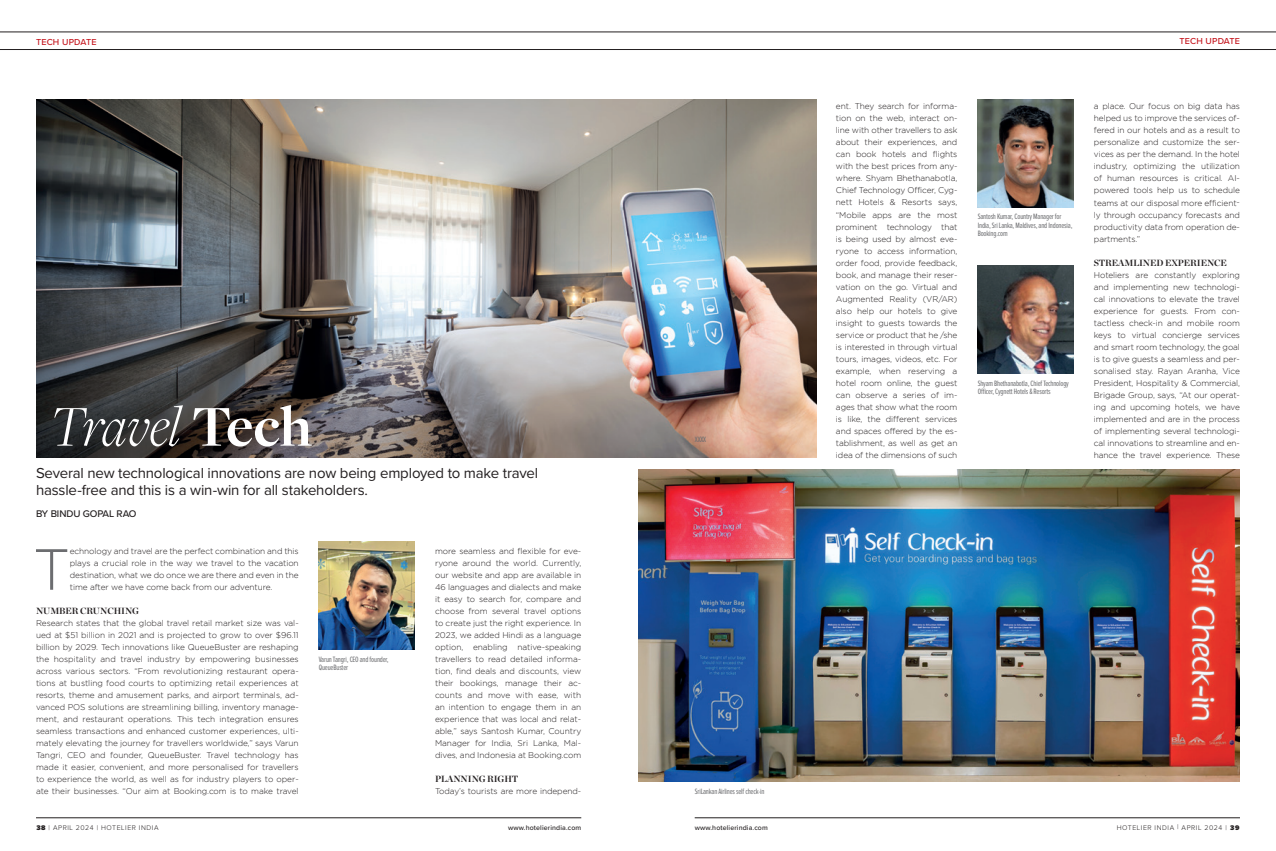
<style>
.page{position:relative;width:1276px;height:851px;background:#fff}
.page>*{position:absolute;margin:0;border:0;box-sizing:border-box;transform-origin:0 0}
.t1{font:italic 300 60px "Freight Disp Pro";letter-spacing:-.015em;color:#fff}
.t2{font:300 57.9px "Gotham";color:#6c6d70}
.t3{font:15px/17px "Proxima Nova";letter-spacing:-.01em;color:#231f20}
.t4{font:500 10px "Proxima Nova";letter-spacing:-.01em;color:#231f20}
.t5{font:700 9px "Chronicle Display";letter-spacing:-.01em;color:#231f20}
.t6{font:500 9px "Proxima Nova";letter-spacing:.02em;color:#c4121a}
.t7{font:300 8.3px/12px "Gotham";letter-spacing:-.01em;color:#231f20;text-align:justify}
.t8{font:8px/8.5px "Proxima Nova Ex Cn";letter-spacing:-.02em;color:#6c6d70}
.t9{font:300 7px "Proxima Nova";letter-spacing:.08em;color:#231f20}
.t10{font:500 7px "Proxima Nova";letter-spacing:.02em;color:#231f20}
.s1{font-weight:700;font-style:normal}
.s2{font-weight:900}
</style>
<div class="page">
<img style="left:36px;top:99px;width:780px;height:358px">
<hr style="left:36px;top:817px;width:545px;height:1px;background:#231f20">
<hr style="left:694px;top:817px;width:546px;height:1px;background:#231f20">
<hr style="left:0;top:32px;width:638px;height:1px;background:#231f20">
<hr style="left:638px;top:32px;width:638px;height:1px;background:#231f20">
<hr style="left:0;top:49px;width:638px;height:1px;background:#231f20">
<hr style="left:638px;top:49px;width:638px;height:1px;background:#231f20">
<img style="left:638px;top:469px;width:602px;height:312px">
<img style="left:318px;top:541px;width:97px;height:108px">
<img style="left:977px;top:99px;width:97px;height:108px">
<img style="left:977px;top:265px;width:97px;height:108px">
<p class="t6" style="left:36px;top:35px;width:62px">TECH UPDATE</p>
<p class="t6" style="left:1179px;top:34px;width:62px">TECH UPDATE</p>
<h1 class="t1" style="left:49px;top:387px;width:264px">Travel <span class="s1">Tech</span></h1>
<h3 class="t3" style="left:36px;top:463px;width:503px">Several new technological innovations are now being employed to make travel hassle-free and this is a win-win for all stakeholders.</h3>
<p class="t4" style="left:36px;top:506px;width:102px">BY BINDU GOPAL RAO</p>
<h2 class="t2" style="left:33px;top:537px;width:39px">T</h2>
<p class="t7" style="left:70px;top:544px;width:230px">echnology and travel are the perfect combination and this plays a crucial role in the way we travel to the vacation destination, what we do once we are there and even in the time after we have come back from our adventure.</p>
<p class="t5" style="left:36px;top:603px;width:105px">NUMBER CRUNCHING</p>
<p class="t7" style="left:36px;top:616px;width:264px">Research states that the global travel retail market size was val&shy;ued at $51 billion in 2021 and is projected to grow to over $96.11 billion by 2029. Tech innovations like QueueBuster are reshaping the hospitality and travel industry by empowering businesses across various sectors. “From revolutionizing restaurant opera&shy;tions at bustling food courts to optimizing retail experiences at resorts, theme and amusement parks, and airport terminals, ad&shy;vanced POS solutions are streamlining billing, inventory manage&shy;ment, and restaurant operations. This tech integration ensures seamless transactions and enhanced customer experiences, ulti&shy;mately elevating the journey for travellers worldwide,” says Varun Tangri, CEO and founder, QueueBuster. Travel technology has made it easier, convenient, and more personalised for travellers to experience the world, as well as for industry players to oper&shy;ate their businesses. “Our aim at Booking.com is to make travel</p>
<p class="t8" style="left:319px;top:655px;width:72px">Varun Tangri, CEO and founder,<br>QueueBuster</p>
<p class="t7" style="left:435px;top:544px;width:148px">more seamless and flexible for eve&shy;ryone around the world. Currently, our website and app are available in 46 languages and dialects and make it easy to search for, compare and choose from several travel options to create just the right experience. In 2023, we added Hindi as a language option, enabling native-speaking travellers to read detailed informa&shy;tion, find deals and discounts, view their bookings, manage their ac&shy;counts and move with ease, with an intention to engage them in an experience that was local and relat&shy;able,” says Santosh Kumar, Country Manager for India, Sri Lanka, Mal&shy;dives, and Indonesia at Booking.com</p>
<p class="t5" style="left:435px;top:771px;width:85px">PLANNING RIGHT</p>
<p class="t7" style="left:435px;top:784px;width:148px">Today’s tourists are more independ-</p>
<p class="t8" style="left:695px;top:435px;width:13px">XXXX</p>
<p class="t7" style="left:836px;top:100px;width:123px">ent. They search for informa&shy;tion on the web, interact on&shy;line with other travellers to ask about their experiences, and can book hotels and flights with the best prices from any&shy;where. Shyam Bhethanabotla, Chief Technology Officer, Cyg&shy;nett Hotels &amp; Resorts says, “Mobile apps are the most prominent technology that is being used by almost eve&shy;ryone to access information, order food, provide feedback, book, and manage their reser&shy;vation on the go. Virtual and Augmented Reality (VR/AR) also help our hotels to give insight to guests towards the service or product that he /she is interested in through virtual tours, images, videos, etc. For example, when reserving a hotel room online, the guest can observe a series of im&shy;ages that show what the room is like, the different services and spaces offered by the es&shy;tablishment, as well as get an idea of the dimensions of such</p>
<p class="t8" style="left:977px;top:213px;width:96px">Santosh Kumar, Country Manager for<br>India, Sri Lanka, Maldives, and Indonesia,<br>Booking.com</p>
<p class="t8" style="left:977px;top:379px;width:93px">Shyam Bhethanabotla, Chief Technology<br>Officer, Cygnett Hotels &amp; Resorts</p>
<p class="t7" style="left:1094px;top:100px;width:148px">a place. Our focus on big data has helped us to improve the services of&shy;fered in our hotels and as a result to personalize and customize the ser&shy;vices as per the demand. In the hotel industry, optimizing the utilization of human resources is critical. AI&shy;powered tools help us to schedule teams at our disposal more efficient&shy;ly through occupancy forecasts and productivity data from operation de&shy;partments.”</p>
<p class="t5" style="left:1094px;top:255px;width:135px">STREAMLINED EXPERIENCE</p>
<p class="t7" style="left:1094px;top:268px;width:147px">Hoteliers are constantly exploring and implementing new technologi&shy;cal innovations to elevate the travel experience for guests. From con&shy;tactless check-in and mobile room keys to virtual concierge services and smart room technology, the goal is to give guests a seamless and per&shy;sonalised stay. Rayan Aranha, Vice President, Hospitality &amp; Commercial, Brigade Group, says, “At our operat&shy;ing and upcoming hotels, we have implemented and are in the process of implementing several technologi&shy;cal innovations to streamline and en&shy;hance the travel experience. These</p>
<p class="t8" style="left:695px;top:787px;width:71px">SriLankan Airlines self check-in</p>
<p class="t9" style="left:36px;top:823px;width:124px"><span class="s2">38</span> | APRIL 2024 | HOTELIER INDIA</p>
<p class="t10" style="left:508px;top:822px;width:75px">www.hotelierindia.com</p>
<p class="t10" style="left:694px;top:822px;width:75px">www.hotelierindia.com</p>
<p class="t9" style="left:1116px;top:823px;width:124px">HOTELIER INDIA | APRIL 2024 | <span class="s2">39</span></p>
</div>
